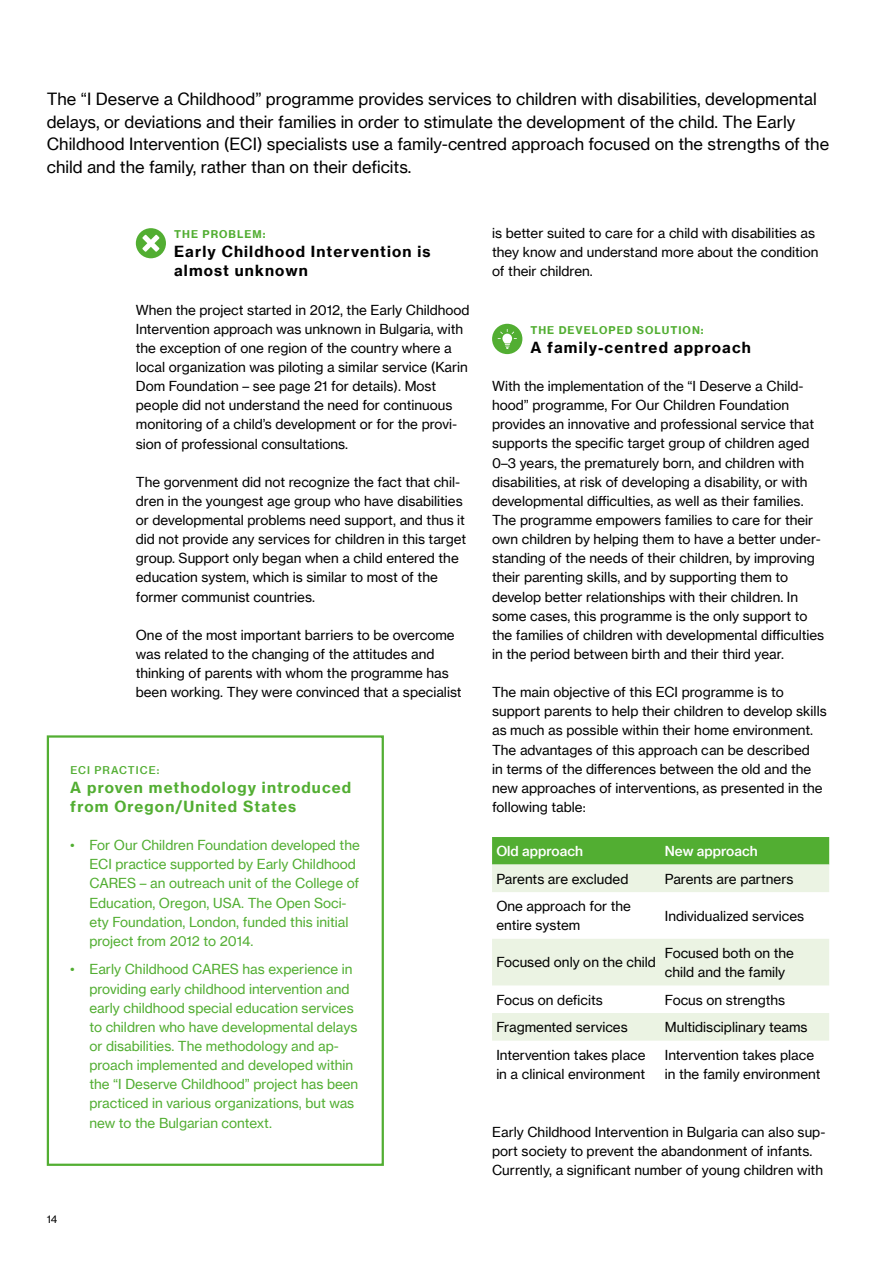
<style>
.page{position:relative;width:893px;height:1263px;background:#fff}
.page>*{position:absolute;margin:0;border:0;box-sizing:border-box;transform-origin:0 0}
.t1{font:16.5px/22.5px "N Haas Grotesk TX Pro 55 Rg";color:#000}
.P-Zwischenhead-Headl{font:15px/19.2px "N Haas Grotesk TX Pro 75 Bd";letter-spacing:.075em;color:#000}
.t2{font:15px/19.2px "N Haas Grotesk TX Pro 75 Bd";letter-spacing:.075em;color:#52ae32}
.P-Fliesstext{font:13.5px/19.2px "N Haas Grotesk TX Pro 55 Rg";color:#000}
.t3{font:13.5px/19.2px "N Haas Grotesk TX Pro 55 Rg";color:#52ae32}
.t4{font:13.5px "N Haas Grotesk TX Pro 65 Md";color:#fff}
.P-Zwischenhead-Gruen{font:10.5px "N Haas Grotesk TX Pro 75 Bd";letter-spacing:.095em;color:#52ae32}
.t5{font:10.5px "N Haas Grotesk TX Pro 65 Md";letter-spacing:.095em;color:#52ae32}
.t6{font:10.5px "N Haas Grotesk TX Pro 55 Rg";color:#000}
</style>
<div class="page">
<div style="left:492px;top:837px;width:337px;height:27px;background:#52ae32"></div>
<svg style="left:492px;top:864px;width:337px;height:176px;fill:#ebf3e3"></svg>
<div style="left:47px;top:735px;width:337px;height:431px;border:2px solid #52ae32"></div>
<svg style="left:136px;top:228px;width:30px;height:30px"></svg>
<div style="left:492px;top:324px;width:30px;height:30px;background:#52ae32;border-radius:50%"></div>
<svg style="left:492px;top:324px;width:25px;height:25px"></svg>
<p class="t1" style="left:47px;top:88px;width:784px">The “I Deserve a Childhood” programme provides services to children with disabilities, developmental delays, or deviations and their families in order to stimulate the development of the child. The Early Childhood Intervention (ECI) specialists use a family-centred approach focused on the strengths of the child and the family, rather than on their deficits.</p>
<p class="P-Zwischenhead-Gruen" style="left:174px;top:228px;width:93px">THE PROBLEM:</p>
<p class="P-Zwischenhead-Headl" style="left:174px;top:242px;width:258px">Early Childhood Intervention is almost unknown</p>
<p class="P-Fliesstext" style="left:136px;top:300px;width:335px">When the project started in 2012, the Early Childhood Intervention approach was unknown in Bulgaria, with the exception of one region of the country where a local organization was piloting a similar service (Karin Dom Foundation – see page 21 for details). Most people did not understand the need for continuous monitoring of a child’s development or for the provi&shy;sion of professional consultations.</p>
<p class="P-Fliesstext" style="left:136px;top:472px;width:332px">The gorvenment did not recognize the fact that chil&shy;dren in the youngest age group who have disabilities or developmental problems need support, and thus it did not provide any services for children in this target group. Support only began when a child entered the education system, which is similar to most of the former communist countries.</p>
<p class="P-Fliesstext" style="left:136px;top:625px;width:327px">One of the most important barriers to be overcome was related to the changing of the attitudes and thinking of parents with whom the programme has been working. They were convinced that a specialist</p>
<p class="t5" style="left:70px;top:763px;width:90px">ECI PRACTICE:</p>
<p class="t2" style="left:70px;top:778px;width:282px">A proven methodology introduced from Oregon/United States</p>
<p class="t3" style="left:89px;top:835px;width:272px;text-indent:-19px">• For Our Children Foundation developed the ECI practice supported by Early Childhood CARES – an outreach unit of the College of Education, Oregon, USA. The Open Soci&shy;ety Foundation, London, funded this initial project from 2012 to 2014.</p>
<p class="t3" style="left:89px;top:960px;width:270px;text-indent:-19px">• Early Childhood CARES has experience in providing early childhood intervention and early childhood special education services to children who have developmental delays or disabilities. The methodology and ap&shy;proach implemented and developed within the “I Deserve Childhood” project has been practiced in various organizations, but was new to the Bulgarian context.</p>
<p class="t6" style="left:47px;top:1213px;width:12px">14</p>
<p class="P-Fliesstext" style="left:492px;top:223px;width:328px">is better suited to care for a child with disabilities as they know and understand more about the condition of their children.</p>
<p class="P-Zwischenhead-Gruen" style="left:530px;top:323px;width:175px">THE DEVELOPED SOLUTION:</p>
<p class="P-Zwischenhead-Headl" style="left:530px;top:338px;width:222px">A family-centred approach</p>
<p class="P-Fliesstext" style="left:492px;top:376px;width:334px">With the implementation of the “I Deserve a Child&shy;hood” programme, For Our Children Foundation provides an innovative and professional service that supports the specific target group of children aged 0–3 years, the prematurely born, and children with disabilities, at risk of developing a disability, or with developmental difficulties, as well as their families.<br>The programme empowers families to care for their own children by helping them to have a better under&shy;standing of the needs of their children, by improving their parenting skills, and by supporting them to develop better relationships with their children. In some cases, this programme is the only support to the families of children with developmental difficulties in the period between birth and their third year.</p>
<p class="P-Fliesstext" style="left:492px;top:683px;width:336px">The main objective of this ECI programme is to support parents to help their children to develop skills as much as possible within their home environment.<br>The advantages of this approach can be described<br>in terms of the differences between the old and the new approaches of interventions, as presented in the following table:</p>
<p class="t4" style="left:496px;top:843px;width:88px">Old approach</p>
<p class="t4" style="left:665px;top:843px;width:94px">New approach</p>
<p class="P-Fliesstext" style="left:496px;top:869px;width:134px">Parents are excluded</p>
<p class="P-Fliesstext" style="left:665px;top:869px;width:130px">Parents are partners</p>
<p class="P-Fliesstext" style="left:496px;top:897px;width:136px">One approach for the entire system</p>
<p class="P-Fliesstext" style="left:665px;top:906px;width:141px">Individualized services</p>
<p class="P-Fliesstext" style="left:496px;top:953px;width:161px">Focused only on the child</p>
<p class="P-Fliesstext" style="left:665px;top:943px;width:131px">Focused both on the child and the family</p>
<p class="P-Fliesstext" style="left:496px;top:990px;width:108px">Focus on deficits</p>
<p class="P-Fliesstext" style="left:665px;top:990px;width:122px">Focus on strengths</p>
<p class="P-Fliesstext" style="left:496px;top:1017px;width:133px">Fragmented services</p>
<p class="P-Fliesstext" style="left:665px;top:1017px;width:144px">Multidisciplinary teams</p>
<p class="P-Fliesstext" style="left:496px;top:1045px;width:151px">Intervention takes place in a clinical environment</p>
<p class="P-Fliesstext" style="left:665px;top:1045px;width:157px">Intervention takes place in the family environment</p>
<p class="P-Fliesstext" style="left:492px;top:1122px;width:335px">Early Childhood Intervention in Bulgaria can also sup&shy;port society to prevent the abandonment of infants.<br>Currently, a significant number of young children with</p>
</div>
